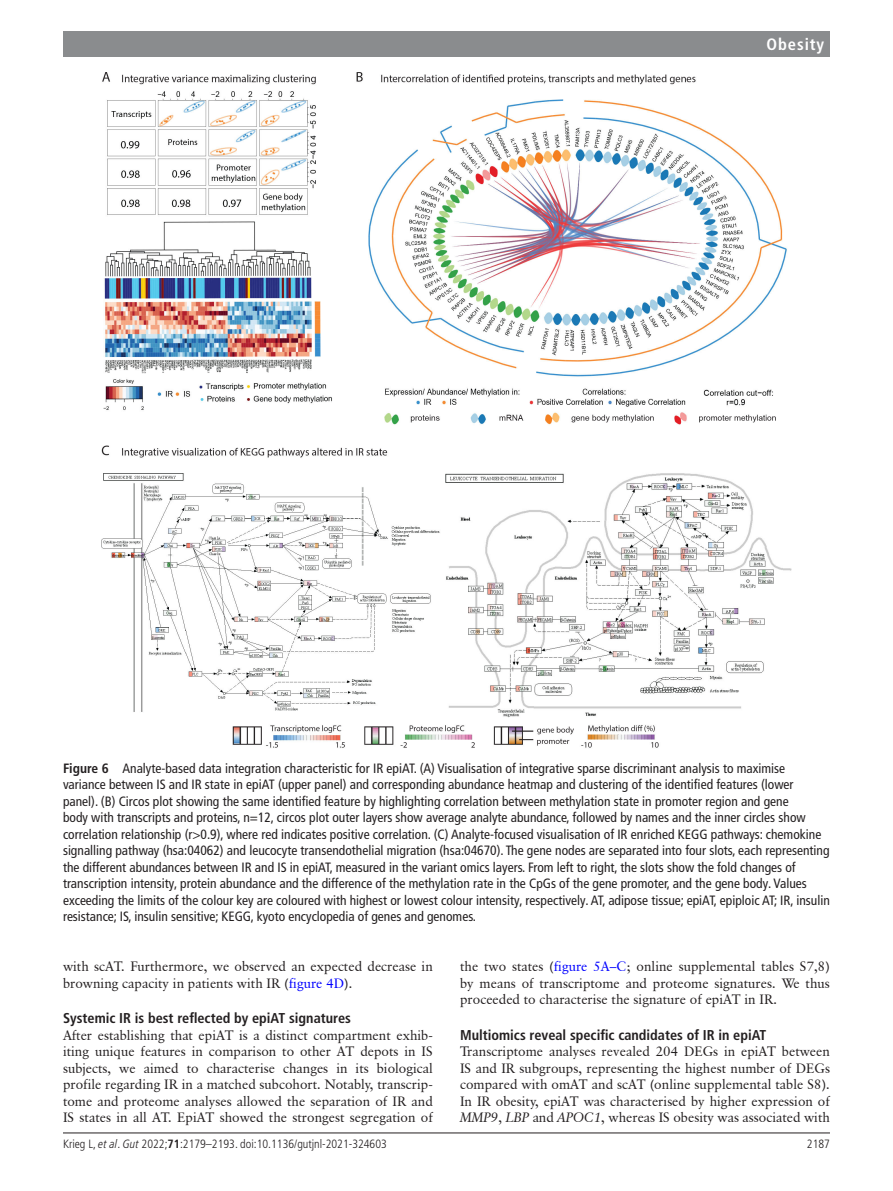
<style>
.page{position:relative;width:893px;height:1191px;background:#fff}
.page>*{position:absolute;margin:0;border:0;box-sizing:border-box;transform-origin:0 0}
.t1{font:700 condensed 16.5px "Frutiger LT Pro";letter-spacing:.055em;color:#fff}
.t2{font:700 condensed 14.25px "Frutiger LT Pro";color:#231f20}
.t3{font:condensed 13.5px/16.5px "Frutiger LT Pro";color:#231f20}
.t4{font:13.5px/16.5px "Classical Garamond BT";color:#231f20;text-align:justify}
.t5{font:300 condensed 12px "Frutiger LT Pro";color:#231f20}
.s1{font-weight:700}
.s2{color:#00f}
.s3{font-style:italic}
</style>
<div class="page">
<hr style="left:63px;top:1132px;width:767px;height:1px;background:#231f20">
<div style="left:63px;top:31px;width:767px;height:25px;background:#8a8c8e"></div>
<img style="left:101px;top:72px;width:691px;height:676px">
<p class="t1" style="left:766px;top:34px;width:59px">Obesity</p>
<p class="t3" style="left:63px;top:760px;width:768px"><span class="s1">Figure 6</span> Analyte-based data integration characteristic for IR epiAT. (A) Visualisation of integrative sparse discriminant analysis to maximise variance between IS and IR state in epiAT (upper panel) and corresponding abundance heatmap and clustering of the identified features (lower panel). (B) Circos plot showing the same identified feature by highlighting correlation between methylation state in promoter region and gene<br>body with transcripts and proteins, n=12, circos plot outer layers show average analyte abundance, followed by names and the inner circles show correlation relationship (r&gt;0.9), where red indicates positive correlation. (C) Analyte-focused visualisation of IR enriched KEGG pathways: chemokine signalling pathway (hsa:04062) and leucocyte transendothelial migration (hsa:04670). The gene nodes are separated into four slots, each representing the different abundances between IR and IS in epiAT, measured in the variant omics layers. From left to right, the slots show the fold changes of transcription intensity, protein abundance and the difference of the methylation rate in the CpGs of the gene promoter, and the gene body. Values exceeding the limits of the colour key are coloured with highest or lowest colour intensity, respectively. AT, adipose tissue; epiAT, epiploic AT; IR, insulin resistance; IS, insulin sensitive; KEGG, kyoto encyclopedia of genes and genomes.</p>
<p class="t4" style="left:63px;top:958px;width:371px">with scAT. Furthermore, we observed an expected decrease in browning capacity in patients with IR (<span class="s2">figure 4D</span>).</p>
<p class="t2" style="left:63px;top:1009px;width:290px">Systemic IR is best reflected by epiAT signatures</p>
<p class="t4" style="left:63px;top:1026px;width:371px">After establishing that epiAT is a distinct compartment exhib&shy;iting unique features in comparison to other AT depots in IS subjects, we aimed to characterise changes in its biological profile regarding IR in a matched subcohort. Notably, transcrip&shy;tome and proteome analyses allowed the separation of IR and IS states in all AT. EpiAT showed the strongest segregation of</p>
<p class="t4" style="left:460px;top:958px;width:371px">the two states (<span class="s2">figure 5A–C</span>; online supplemental tables S7,8) by means of transcriptome and proteome signatures. We thus proceeded to characterise the signature of epiAT in IR.</p>
<p class="t2" style="left:460px;top:1026px;width:308px">Multiomics reveal specific candidates of IR in epiAT</p>
<p class="t4" style="left:460px;top:1043px;width:371px">Transcriptome analyses revealed 204 DEGs in epiAT between IS and IR subgroups, representing the highest number of DEGs compared with omAT and scAT (online supplemental table S8).<br>In IR obesity, epiAT was characterised by higher expression of <span class="s3">MMP9</span>, <span class="s3">LBP</span> and <span class="s3">APOC1</span>, whereas IS obesity was associated with</p>
<p class="t5" style="left:63px;top:1136px;width:325px">Krieg L, <span class="s3">et al</span>. <span class="s3">Gut</span> 2022;<span class="s1">71</span>:2179–2193. doi:10.1136/gutjnl-2021-324603</p>
<p class="t5" style="left:807px;top:1136px;width:25px">2187</p>
</div>
